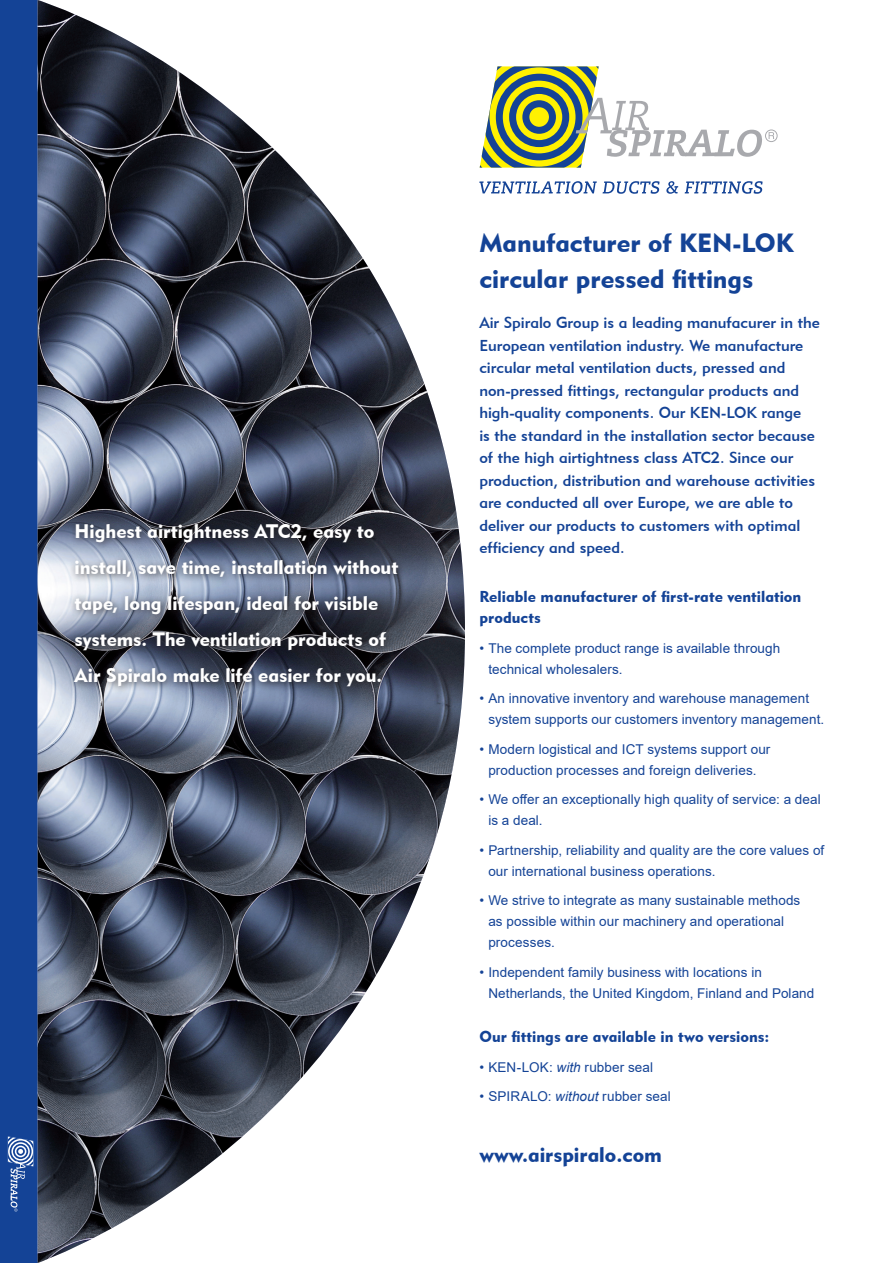
<style>
.page{position:relative;width:893px;height:1263px;background:#fff}
.page>*{position:absolute;margin:0;border:0;box-sizing:border-box;transform-origin:0 0}
.t1{font:26.25px/36px "Geometric 415 BT Black A";color:#144396}
.t2{font:21px "Geometric 415 BT Black A";color:#144396}
.t3{font:19.5px/36px "Geometric 415 BT Black A";color:#fff}
.t4{font:15.75px/22.5px "Geometric 415 BT Medium A";color:#144396}
.t5{font:15.75px/21px "Geometric 415 BT Black A";letter-spacing:.005em;color:#144396}
.t6{font:13.5px/21px "Arial";letter-spacing:.005em;color:#144396}
.s1{font-style:italic}
</style>
<div class="page">
<div style="left:0;top:0;width:38px;height:1263px;background:#144396"></div>
<svg style="left:480px;top:66px;width:297px;height:102px"></svg>
<svg style="left:479px;top:181px;width:118px;height:13px"></svg>
<svg style="left:603px;top:181px;width:57px;height:13px"></svg>
<svg style="left:666px;top:181px;width:12px;height:13px"></svg>
<svg style="left:685px;top:181px;width:78px;height:13px"></svg>
<img style="left:38px;top:0;width:427px;height:1263px">
<svg style="left:8px;top:1136px;width:25px;height:75px"></svg>
<div style="left:68px;top:518px;width:339px;height:178px;background:#231f20;opacity:.75"></div>
<p class="t3" style="left:75px;top:513px;width:325px">Highest airtightness ATC2, easy to install, save time, installation without tape, long lifespan, ideal for visible systems. The ventilation products of Air Spiralo make life easier for you.</p>
<p class="t1" style="left:479px;top:224px;width:316px">Manufacturer of KEN-LOK circular pressed fittings</p>
<p class="t4" style="left:479px;top:311px;width:342px">Air Spiralo Group is a leading manufacurer in the European ventilation industry. We manufacture circular metal ventilation ducts, pressed and non-pressed fittings, rectangular products and high-quality components. Our KEN-LOK range<br>is the standard in the installation sector because of the high airtightness class ATC2. Since our production, distribution and warehouse activities are conducted all over Europe, we are able to deliver our products to customers with optimal efficiency and speed.</p>
<p class="t5" style="left:479px;top:586px;width:324px">Reliable manufacturer of first-rate ventilation products</p>
<p class="t6" style="left:488px;top:637px;width:293px;text-indent:-9px">• The complete product range is available through technical wholesalers.</p>
<p class="t6" style="left:488px;top:688px;width:337px;text-indent:-9px">• An innovative inventory and warehouse management system supports our customers inventory management.</p>
<p class="t6" style="left:479px;top:738px;width:293px;text-align:center">• Modern logistical and ICT systems support our production processes and foreign deliveries.</p>
<p class="t6" style="left:488px;top:789px;width:334px;text-indent:-9px">• We offer an exceptionally high quality of service: a deal is a deal.</p>
<p class="t6" style="left:488px;top:839px;width:337px;text-indent:-9px">• Partnership, reliability and quality are the core values of our international business operations.</p>
<p class="t6" style="left:488px;top:890px;width:313px;text-indent:-9px">• We strive to integrate as many sustainable methods as possible within our machinery and operational processes.</p>
<p class="t6" style="left:488px;top:961px;width:328px;text-indent:-9px">• Independent family business with locations in<br>Netherlands, the United Kingdom, Finland and Poland</p>
<p class="t5" style="left:479px;top:1026px;width:292px">Our fittings are available in two versions:</p>
<p class="t6" style="left:479px;top:1056px;width:175px">• KEN-LOK: <span class="s1">with</span> rubber seal</p>
<p class="t6" style="left:479px;top:1086px;width:193px">• SPIRALO: <span class="s1">without</span> rubber seal</p>
<p class="t2" style="left:479px;top:1141px;width:184px">www.airspiralo.com</p>
</div>
